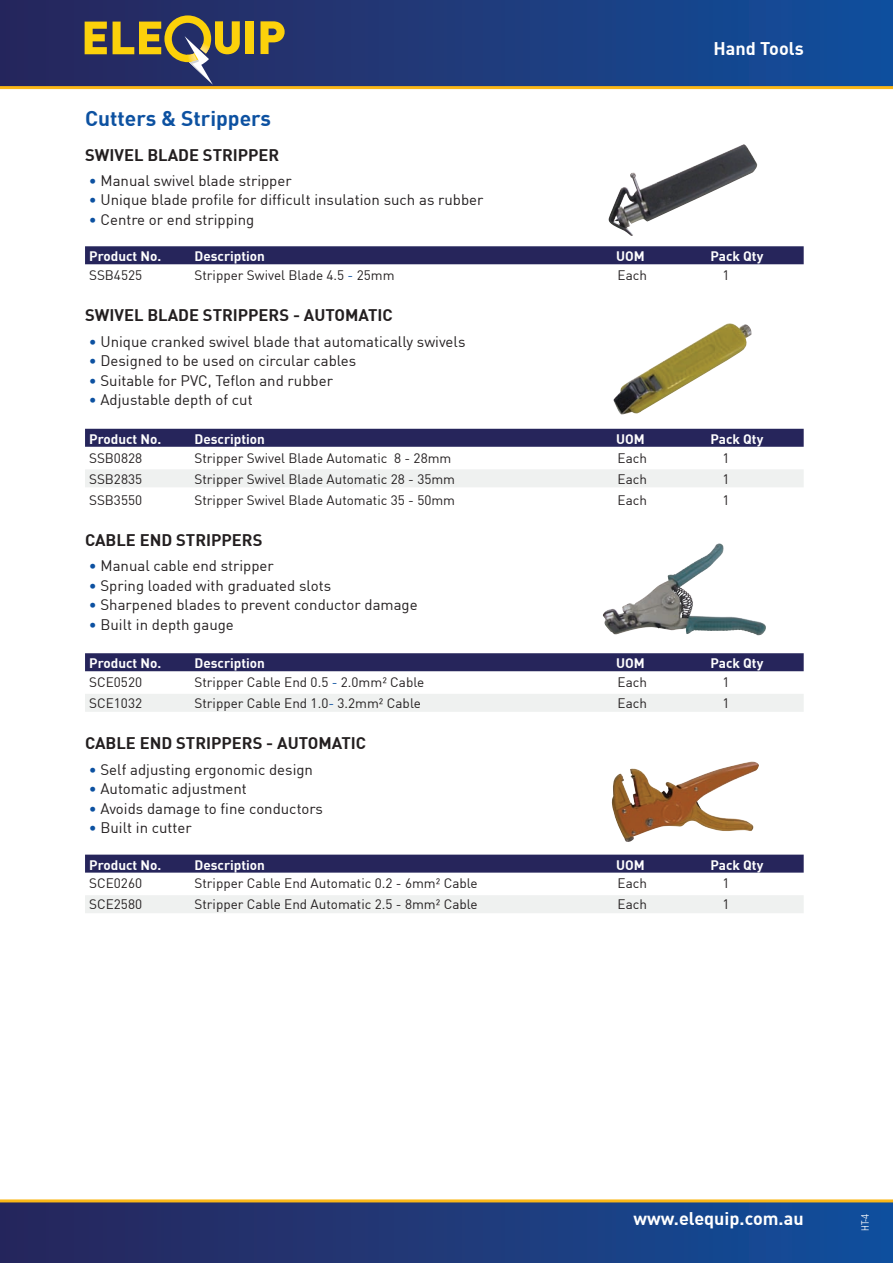
<style>
.page{position:relative;width:893px;height:1263px;background:#fff}
.page>*{position:absolute;margin:0;border:0;box-sizing:border-box;transform-origin:0 0}
.Product_Title_Main{font:700 21px "DIN";color:#0c51a1}
.t1{font:700 18px "DIN";color:#fff}
.Product_Title_1{font:700 16.5px "DIN";color:#231f20}
.Prod__Desc__Bullets{font:15px "DIN";color:#231f20}
.Table_Copy_2{font:13.5px "DIN";color:#231f20}
.Table_Copy_1{font:13.5px "DIN";color:#231f20}
.Table_Hdrs_Rev_1{font:700 13.5px "DIN";color:#fff}
.t2{font:300 condensed 10.5px "Frutiger LT";color:#fff}
.s1{color:#0c51a1}
</style>
<div class="page">
<div style="left:0;top:0;width:893px;height:87px;background:linear-gradient(to right,#2a2659,#124e9c)"></div>
<div style="left:0;top:1201px;width:893px;height:62px;background:linear-gradient(to right,#29255a,#124f9c)"></div>
<hr style="left:0;top:86px;width:893px;height:3px;background:#fab717">
<hr style="left:0;top:1199px;width:893px;height:3px;background:#fab717">
<svg style="left:85px;top:22px;width:22px;height:32px"></svg>
<div style="left:246px;top:21px;width:8px;height:33px;background:#fcd10b"></div>
<svg style="left:260px;top:21px;width:25px;height:33px"></svg>
<svg style="left:113px;top:15px;width:127px;height:70px;background:#625e54"></svg>
<div style="left:85px;top:246px;width:719px;height:18px;background:#26255b"></div>
<div style="left:85px;top:429px;width:719px;height:18px;background:#26255b"></div>
<div style="left:85px;top:469px;width:719px;height:18px;background:#eff1f0"></div>
<div style="left:85px;top:653px;width:719px;height:18px;background:#26255b"></div>
<div style="left:85px;top:694px;width:719px;height:18px;background:#eff1f0"></div>
<div style="left:85px;top:855px;width:719px;height:18px;background:#26255b"></div>
<div style="left:85px;top:895px;width:719px;height:18px;background:#eff1f0"></div>
<img style="left:608px;top:144px;width:150px;height:92px">
<img style="left:613px;top:323px;width:139px;height:92px">
<img style="left:603px;top:543px;width:163px;height:92px">
<img style="left:611px;top:761px;width:148px;height:81px">
<svg style="left:861px;top:1214px;width:8px;height:4px"></svg>
<p class="Product_Title_Main" style="left:85px;top:105px;width:188px">Cutters &amp; Strippers</p>
<p class="t1" style="left:714px;top:37px;width:92px">Hand Tools</p>
<p class="Product_Title_1" style="left:85px;top:144px;width:196px">SWIVEL BLADE STRIPPER</p>
<p class="Prod__Desc__Bullets" style="left:89px;top:171px;width:204px"><span class="s1">•</span> Manual swivel blade stripper</p>
<p class="Prod__Desc__Bullets" style="left:89px;top:191px;width:396px"><span class="s1">•</span> Unique blade profile for difficult insulation such as rubber</p>
<p class="Prod__Desc__Bullets" style="left:89px;top:210px;width:167px"><span class="s1">•</span> Centre or end stripping</p>
<p class="Table_Hdrs_Rev_1" style="left:89px;top:248px;width:73px">Product No.</p>
<p class="Table_Hdrs_Rev_1" style="left:195px;top:248px;width:72px">Description</p>
<p class="Table_Hdrs_Rev_1" style="left:616px;top:248px;width:30px">UOM</p>
<p class="Table_Hdrs_Rev_1" style="left:711px;top:248px;width:54px">Pack Qty</p>
<p class="Table_Copy_2" style="left:89px;top:267px;width:54px">SSB4525</p>
<p class="Table_Copy_2" style="left:195px;top:267px;width:202px">Stripper Swivel Blade 4.5 <span class="s1">-</span> 25mm</p>
<p class="Table_Copy_2" style="left:618px;top:267px;width:31px">Each</p>
<p class="Table_Copy_2" style="left:723px;top:267px;width:9px">1</p>
<p class="Product_Title_1" style="left:85px;top:305px;width:309px">SWIVEL BLADE STRIPPERS - AUTOMATIC</p>
<p class="Prod__Desc__Bullets" style="left:89px;top:332px;width:378px"><span class="s1">•</span> Unique cranked swivel blade that automatically swivels</p>
<p class="Prod__Desc__Bullets" style="left:89px;top:351px;width:269px"><span class="s1">•</span> Designed to be used on circular cables</p>
<p class="Prod__Desc__Bullets" style="left:89px;top:371px;width:246px"><span class="s1">•</span> Suitable for PVC, Teflon and rubber</p>
<p class="Prod__Desc__Bullets" style="left:89px;top:390px;width:165px"><span class="s1">•</span> Adjustable depth of cut</p>
<p class="Table_Hdrs_Rev_1" style="left:89px;top:430px;width:73px">Product No.</p>
<p class="Table_Hdrs_Rev_1" style="left:195px;top:430px;width:72px">Description</p>
<p class="Table_Hdrs_Rev_1" style="left:616px;top:430px;width:30px">UOM</p>
<p class="Table_Hdrs_Rev_1" style="left:711px;top:430px;width:54px">Pack Qty</p>
<p class="Table_Copy_2" style="left:89px;top:449px;width:54px">SSB0828</p>
<p class="Table_Copy_2" style="left:195px;top:449px;width:258px">Stripper Swivel Blade Automatic 8 - 28mm</p>
<p class="Table_Copy_2" style="left:618px;top:449px;width:31px">Each</p>
<p class="Table_Copy_2" style="left:723px;top:449px;width:9px">1</p>
<p class="Table_Copy_1" style="left:89px;top:470px;width:54px">SSB2835</p>
<p class="Table_Copy_1" style="left:195px;top:470px;width:262px">Stripper Swivel Blade Automatic 28 - 35mm</p>
<p class="Table_Copy_1" style="left:618px;top:470px;width:31px">Each</p>
<p class="Table_Copy_1" style="left:723px;top:470px;width:9px">1</p>
<p class="Table_Copy_2" style="left:89px;top:491px;width:54px">SSB3550</p>
<p class="Table_Copy_2" style="left:195px;top:491px;width:262px">Stripper Swivel Blade Automatic 35 - 50mm</p>
<p class="Table_Copy_2" style="left:618px;top:491px;width:31px">Each</p>
<p class="Table_Copy_2" style="left:723px;top:491px;width:9px">1</p>
<p class="Product_Title_1" style="left:85px;top:529px;width:179px">CABLE END STRIPPERS</p>
<p class="Prod__Desc__Bullets" style="left:89px;top:556px;width:187px"><span class="s1">•</span> Manual cable end stripper</p>
<p class="Prod__Desc__Bullets" style="left:89px;top:576px;width:244px"><span class="s1">•</span> Spring loaded with graduated slots</p>
<p class="Prod__Desc__Bullets" style="left:89px;top:595px;width:330px"><span class="s1">•</span> Sharpened blades to prevent conductor damage</p>
<p class="Prod__Desc__Bullets" style="left:89px;top:615px;width:147px"><span class="s1">•</span> Built in depth gauge</p>
<p class="Table_Hdrs_Rev_1" style="left:89px;top:654px;width:73px">Product No.</p>
<p class="Table_Hdrs_Rev_1" style="left:195px;top:654px;width:72px">Description</p>
<p class="Table_Hdrs_Rev_1" style="left:616px;top:654px;width:30px">UOM</p>
<p class="Table_Hdrs_Rev_1" style="left:711px;top:654px;width:54px">Pack Qty</p>
<p class="Table_Copy_2" style="left:89px;top:674px;width:54px">SCE0520</p>
<p class="Table_Copy_2" style="left:195px;top:674px;width:231px">Stripper Cable End 0.5 <span class="s1">-</span> 2.0mm² Cable</p>
<p class="Table_Copy_2" style="left:618px;top:674px;width:31px">Each</p>
<p class="Table_Copy_2" style="left:723px;top:674px;width:9px">1</p>
<p class="Table_Copy_1" style="left:89px;top:695px;width:54px">SCE1032</p>
<p class="Table_Copy_1" style="left:195px;top:695px;width:228px">Stripper Cable End 1.0<span class="s1">-</span> 3.2mm² Cable</p>
<p class="Table_Copy_1" style="left:618px;top:695px;width:31px">Each</p>
<p class="Table_Copy_1" style="left:723px;top:695px;width:9px">1</p>
<p class="Product_Title_1" style="left:85px;top:733px;width:282px">CABLE END STRIPPERS - AUTOMATIC</p>
<p class="Prod__Desc__Bullets" style="left:89px;top:760px;width:226px"><span class="s1">•</span> Self adjusting ergonomic design</p>
<p class="Prod__Desc__Bullets" style="left:89px;top:779px;width:160px"><span class="s1">•</span> Automatic adjustment</p>
<p class="Prod__Desc__Bullets" style="left:89px;top:799px;width:236px"><span class="s1">•</span> Avoids damage to fine conductors</p>
<p class="Prod__Desc__Bullets" style="left:89px;top:818px;width:104px"><span class="s1">•</span> Built in cutter</p>
<p class="Table_Hdrs_Rev_1" style="left:89px;top:856px;width:73px">Product No.</p>
<p class="Table_Hdrs_Rev_1" style="left:195px;top:856px;width:72px">Description</p>
<p class="Table_Hdrs_Rev_1" style="left:616px;top:856px;width:30px">UOM</p>
<p class="Table_Hdrs_Rev_1" style="left:711px;top:856px;width:54px">Pack Qty</p>
<p class="Table_Copy_2" style="left:89px;top:875px;width:54px">SCE0260</p>
<p class="Table_Copy_2" style="left:195px;top:875px;width:285px">Stripper Cable End Automatic 0.2 - 6mm² Cable</p>
<p class="Table_Copy_2" style="left:618px;top:875px;width:31px">Each</p>
<p class="Table_Copy_2" style="left:723px;top:875px;width:9px">1</p>
<p class="Table_Copy_1" style="left:89px;top:896px;width:54px">SCE2580</p>
<p class="Table_Copy_1" style="left:195px;top:896px;width:285px">Stripper Cable End Automatic 2.5 - 8mm² Cable</p>
<p class="Table_Copy_1" style="left:618px;top:896px;width:31px">Each</p>
<p class="Table_Copy_1" style="left:723px;top:896px;width:9px">1</p>
<p class="t1" style="left:634px;top:1206px;width:172px">www.elequip.com.au</p>
<p class="t2" style="left:859px;top:1231px;width:14px;rotate:-90deg">HT-</p>
</div>
